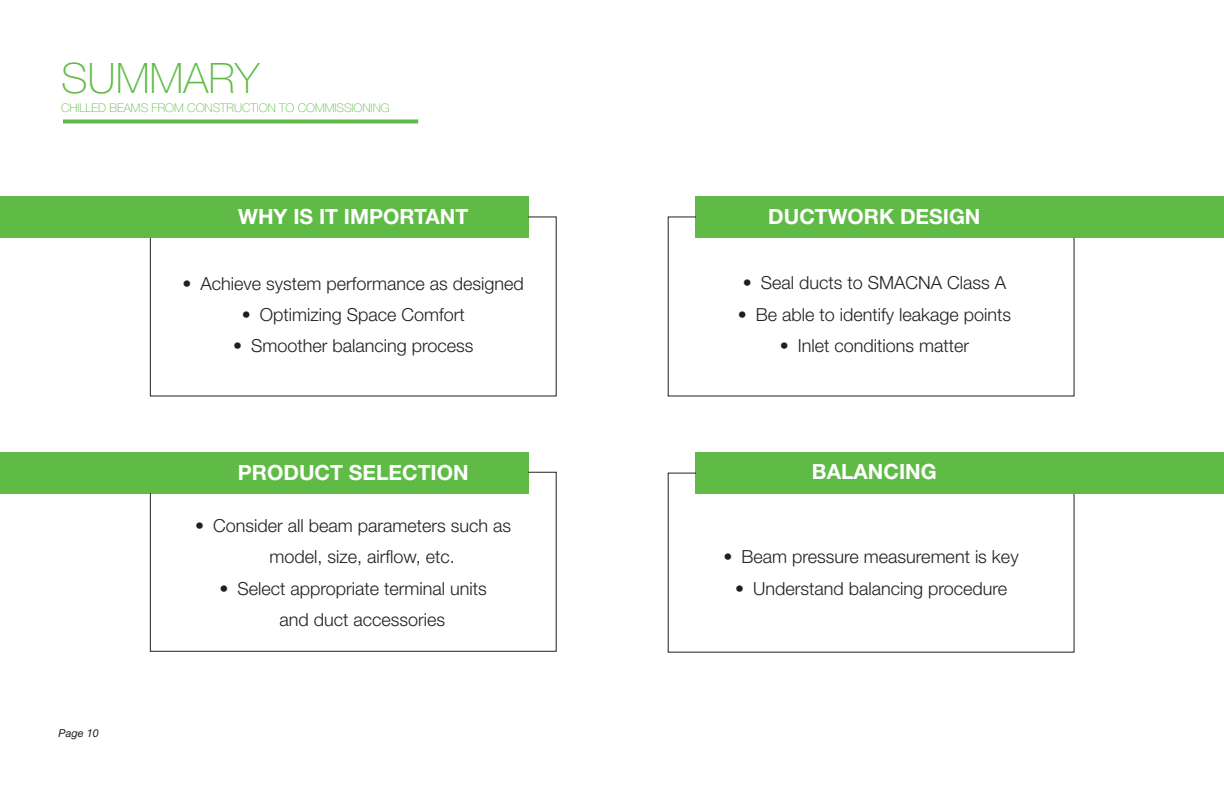
<style>
.page{position:relative;width:1224px;height:792px;background:#fff}
.page>*{position:absolute;margin:0;border:0;box-sizing:border-box;transform-origin:0 0}
.t1{font:100 42px "Helvetica Neue LT Std";color:#60bb46}
.t2{font:700 21px "Helvetica Neue LT Std";color:#fff}
.t3{font:300 18px/31.4px "Helvetica Neue LT Std";color:#231f20}
.t4{font:100 12px "Helvetica Neue LT Std";color:#60bb46}
.t5{font:italic 11px "Helvetica Neue LT Std";color:#231f20}
</style>
<div class="page">
<svg style="left:63px;top:119px;width:355px;height:4px"></svg>
<div style="left:0;top:196px;width:528px;height:42px;background:#60bb46"></div>
<div style="left:0;top:452px;width:528px;height:42px;background:#60bb46"></div>
<div style="left:696px;top:196px;width:528px;height:42px;background:#60bb46"></div>
<div style="left:696px;top:452px;width:528px;height:42px;background:#60bb46"></div>
<svg style="left:150px;top:216px;width:407px;height:180px"></svg>
<svg style="left:668px;top:216px;width:407px;height:180px"></svg>
<svg style="left:150px;top:472px;width:407px;height:180px"></svg>
<svg style="left:668px;top:473px;width:407px;height:180px"></svg>
<p class="t1" style="left:61px;top:54px;width:200px">SUMMARY</p>
<p class="t4" style="left:61px;top:101px;width:330px">CHILLED BEAMS FROM CONSTRUCTION TO COMMISSIONING</p>
<p class="t2" style="left:238px;top:204px;width:232px">WHY IS IT IMPORTANT</p>
<p class="t3" style="left:183px;top:267px;width:343px">• Achieve system performance as designed</p>
<p class="t3" style="left:242px;top:298px;width:225px">• Optimizing Space Comfort</p>
<p class="t3" style="left:233px;top:330px;width:242px">• Smoother balancing process</p>
<p class="t2" style="left:238px;top:460px;width:232px">PRODUCT SELECTION</p>
<p class="t5" style="left:59px;top:726px;width:42px">Page 10</p>
<p class="t3" style="left:270px;top:510px;width:243px;text-indent:-74px">• Consider all beam parameters such as model, size, airflow, etc.</p>
<p class="t3" style="left:279px;top:572px;width:209px;text-indent:-60px">• Select appropriate terminal units and duct accessories</p>
<p class="t2" style="left:768px;top:204px;width:214px">DUCTWORK DESIGN</p>
<p class="t3" style="left:743px;top:267px;width:265px">• Seal ducts to SMACNA Class A</p>
<p class="t3" style="left:738px;top:298px;width:275px">• Be able to identify leakage points</p>
<p class="t3" style="left:780px;top:330px;width:191px">• Inlet conditions matter</p>
<p class="t2" style="left:812px;top:459px;width:126px">BALANCING</p>
<p class="t3" style="left:724px;top:541px;width:297px">• Beam pressure measurement is key</p>
<p class="t3" style="left:735px;top:572px;width:274px">• Understand balancing procedure</p>
</div>
